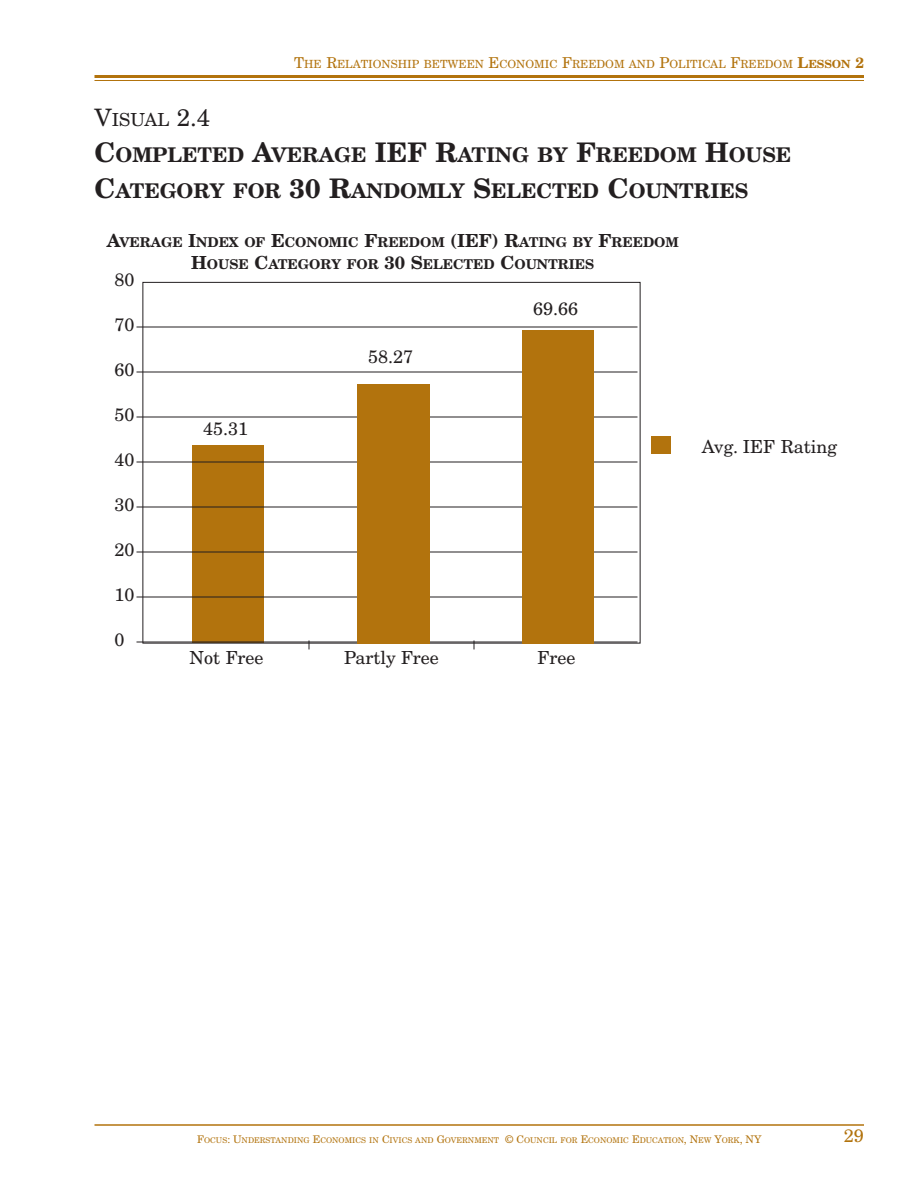
<style>
.page{position:relative;width:918px;height:1188px;background:#fff}
.page>*{position:absolute;margin:0;border:0;box-sizing:border-box;transform-origin:0 0}
.t1{font:700 20.25px/36px "New Century Schlbk";color:#231f20}
.t2{font:18px "New Century Schlbk";color:#231f20}
.t3{font:18px "New Century Schlbk";color:#b2730d}
.t4{font:700 13.5px/21.6px "New Century Schlbk";color:#231f20;text-align:center}
.t5{font:11.25px "New Century Schlbk";color:#b2730d}
.t6{font:7.8px "New Century Schlbk";color:#b2730d}
.s1{font-size:15px}
.s2{font-weight:700;font-size:15px}
.s3{font-weight:700}
.s4{font-size:24px}
.s5{font-size:27px}
.s6{font-size:18px}
.s7{font-size:10.5px}
</style>
<div class="page">
<hr style="left:94px;top:75px;width:770px;height:3px;background:#b2730d">
<hr style="left:94px;top:80px;width:770px;height:1px;background:#b2730d">
<hr style="left:94px;top:1124px;width:770px;height:2px;background:#b2730d">
<div style="left:192px;top:446px;width:72px;height:198px;background:#b2730d"></div>
<hr style="left:136px;top:327px;width:502px;height:1px;background:#231f20">
<hr style="left:136px;top:372px;width:502px;height:1px;background:#231f20">
<hr style="left:136px;top:417px;width:502px;height:1px;background:#231f20">
<hr style="left:136px;top:462px;width:502px;height:1px;background:#231f20">
<hr style="left:136px;top:507px;width:502px;height:1px;background:#231f20">
<hr style="left:136px;top:552px;width:502px;height:1px;background:#231f20">
<hr style="left:136px;top:597px;width:502px;height:1px;background:#231f20">
<hr style="left:136px;top:642px;width:502px;height:1px;background:#231f20">
<div style="left:357px;top:384px;width:72px;height:260px;background:#b2730d"></div>
<div style="left:522px;top:330px;width:72px;height:314px;background:#b2730d"></div>
<div style="left:651px;top:436px;width:19px;height:18px;background:#b2730d"></div>
<p class="t5" style="left:294px;top:59px;width:571px"><span class="s1">T</span>HE <span class="s1">R</span>ELATIONSHIP BETWEEN <span class="s1">E</span>CONOMIC <span class="s1">F</span>REEDOM AND <span class="s1">P</span>OLITICAL <span class="s1">F</span>REEDOM <span class="s2">L</span><span class="s3">ESSON</span> <span class="s2">2</span></p>
<p class="t2" style="left:94px;top:112px;width:117px"><span class="s4">V</span>ISUAL <span class="s4">2.4</span></p>
<p class="t1" style="left:94px;top:138px;width:698px"><span class="s5">C</span>OMPLETED <span class="s5">A</span>VERAGE <span class="s5">IEF R</span>ATING BY <span class="s5">F</span>REEDOM <span class="s5">H</span>OUSE<br><span class="s5">C</span>ATEGORY FOR <span class="s5">30 R</span>ANDOMLY <span class="s5">S</span>ELECTED <span class="s5">C</span>OUNTRIES</p>
<p class="t4" style="left:107px;top:233px;width:574px"><span class="s6">A</span>VERAGE <span class="s6">I</span>NDEX OF <span class="s6">E</span>CONOMIC <span class="s6">F</span>REEDOM <span class="s6">(IEF) R</span>ATING BY <span class="s6">F</span>REEDOM<br><span class="s6">H</span>OUSE <span class="s6">C</span>ATEGORY FOR <span class="s6">30 S</span>ELECTED <span class="s6">C</span>OUNTRIES</p>
<p class="t2" style="left:115px;top:273px;width:22px">80</p>
<p class="t2" style="left:115px;top:318px;width:22px">70</p>
<p class="t2" style="left:115px;top:363px;width:22px">60</p>
<p class="t2" style="left:115px;top:408px;width:22px">50</p>
<p class="t2" style="left:115px;top:453px;width:22px">40</p>
<p class="t2" style="left:115px;top:498px;width:22px">30</p>
<p class="t2" style="left:115px;top:543px;width:22px">20</p>
<p class="t2" style="left:115px;top:588px;width:22px">10</p>
<p class="t2" style="left:115px;top:633px;width:12px">0</p>
<p class="t2" style="left:533px;top:301px;width:47px">69.66</p>
<p class="t2" style="left:368px;top:349px;width:47px">58.27</p>
<p class="t2" style="left:203px;top:421px;width:47px">45.31</p>
<p class="t2" style="left:190px;top:651px;width:75px">Not Free</p>
<p class="t2" style="left:344px;top:651px;width:96px">Partly Free</p>
<p class="t2" style="left:538px;top:651px;width:39px">Free</p>
<p class="t2" style="left:702px;top:440px;width:137px">Avg. IEF Rating</p>
<p class="t6" style="left:197px;top:1137px;width:566px"><span class="s7">F</span>OCUS<span class="s7">: U</span>NDERSTANDING <span class="s7">E</span>CONOMICS IN <span class="s7">C</span>IVICS AND <span class="s7">G</span>OVERNMENT <span class="s7">© C</span>OUNCIL FOR <span class="s7">E</span>CONOMIC <span class="s7">E</span>DUCATION<span class="s7">, N</span>EW <span class="s7">Y</span>ORK<span class="s7">, NY</span></p>
<p class="t3" style="left:844px;top:1129px;width:22px">29</p>
</div>
